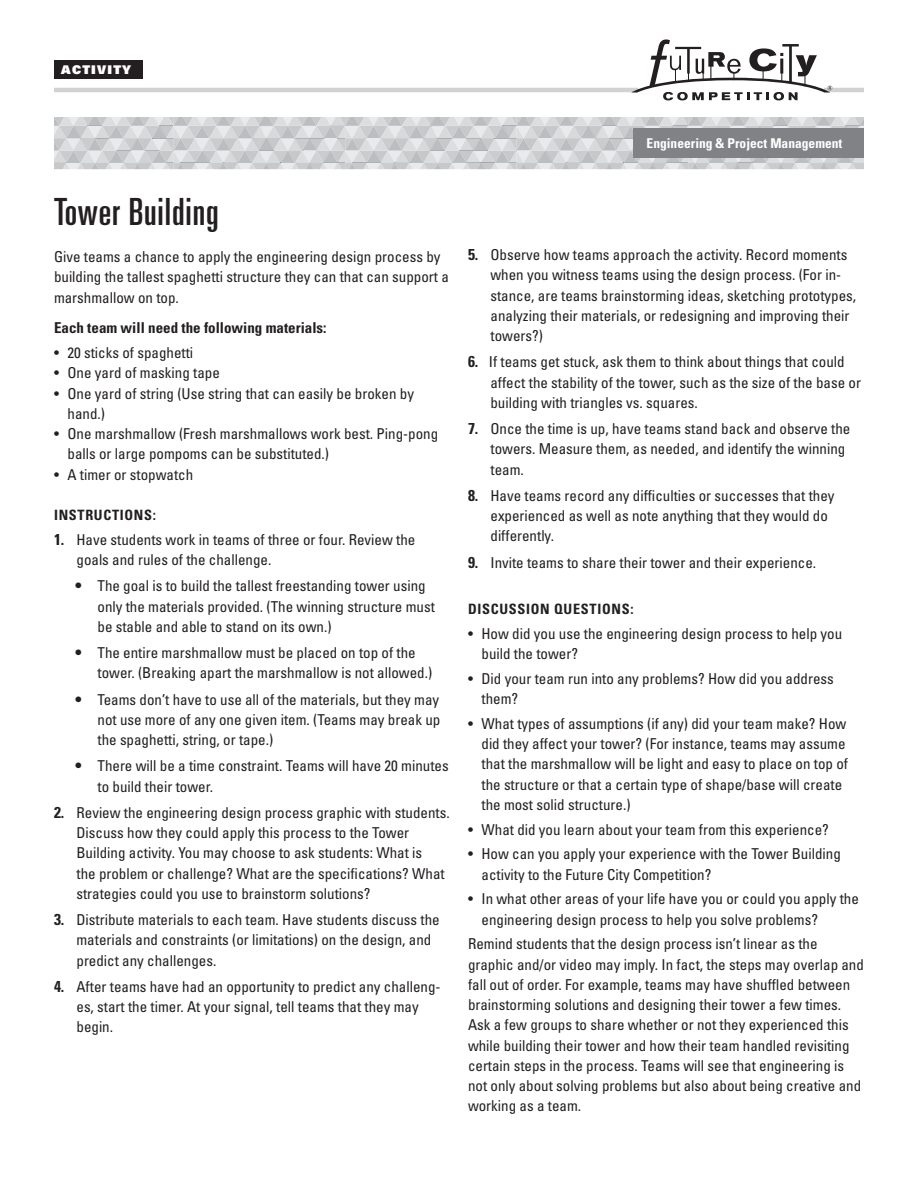
<style>
.page{position:relative;width:918px;height:1188px;background:#fff}
.page>*{position:absolute;margin:0;border:0;box-sizing:border-box;transform-origin:0 0}
.t1{font:ultra-condensed 37.5px "Univers";letter-spacing:.025em;color:#231f20}
.t2{font:condensed 15px/20.2px "Univers";color:#231f20}
.t3{font:700 condensed 15px "Univers";color:#231f20}
.t4{font:700 condensed 14.25px "Univers";letter-spacing:.05em;color:#231f20}
.t5{font:700 condensed 13.5px "Univers";color:#fff}
.t6{font:900 12px "Univers";letter-spacing:.1em;color:#fff}
.s1{font-weight:700;font-size:15.75px}
</style>
<div class="page">
<hr style="left:54px;top:88px;width:810px;height:4px;background:#d1d2d4">
<svg style="left:631px;top:39px;width:201px;height:61px"></svg>
<div style="left:54px;top:60px;width:88px;height:19px;background:#231f20"></div>
<svg style="left:54px;top:117px;width:810px;height:52px;background:#d2d3d5"></svg>
<div style="left:634px;top:128px;width:230px;height:30px;background:#808285"></div>
<p class="t6" style="left:61px;top:62px;width:71px">ACTIVITY</p>
<h1 class="t1" style="left:54px;top:191px;width:166px">Tower Building</h1>
<p class="t2" style="left:54px;top:246px;width:396px">Give teams a chance to apply the engineering design process by building the tallest spaghetti structure they can that can support a marshmallow on top.</p>
<p class="t3" style="left:54px;top:319px;width:274px">Each team will need the following materials:</p>
<p class="t2" style="left:54px;top:342px;width:141px">• 20 sticks of spaghetti</p>
<p class="t2" style="left:54px;top:363px;width:167px">• One yard of masking tape</p>
<p class="t2" style="left:68px;top:383px;width:348px;text-indent:-14px">• One yard of string (Use string that can easily be broken by hand.)</p>
<p class="t2" style="left:68px;top:423px;width:372px;text-indent:-14px">• One marshmallow (Fresh marshmallows work best. Ping-pong balls or large pompoms can be substituted.)</p>
<p class="t2" style="left:54px;top:464px;width:141px">• A timer or stopwatch</p>
<p class="t4" style="left:54px;top:506px;width:104px">Instructions:</p>
<p class="t2" style="left:76px;top:529px;width:340px;text-indent:-22px"><span class="s1">1.</span> Have students work in teams of three or four. Review the goals and rules of the challenge.</p>
<p class="t2" style="left:98px;top:576px;width:339px;text-indent:-22px"><span class="s1">•</span> The goal is to build the tallest freestanding tower using only the materials provided. (The winning structure must be stable and able to stand on its own.)</p>
<p class="t2" style="left:98px;top:642px;width:336px;text-indent:-22px"><span class="s1">•</span> The entire marshmallow must be placed on top of the tower. (Breaking apart the marshmallow is not allowed.)</p>
<p class="t2" style="left:98px;top:689px;width:344px;text-align:justify;text-indent:-22px"><span class="s1">•</span> Teams don’t have to use all of the materials, but they may not use more of any one given item. (Teams may break up the spaghetti, string, or tape.)</p>
<p class="t2" style="left:98px;top:756px;width:353px;text-indent:-22px"><span class="s1">•</span> There will be a time constraint. Teams will have 20 minutes to build their tower.</p>
<p class="t2" style="left:76px;top:802px;width:375px;text-indent:-22px"><span class="s1">2.</span> Review the engineering design process graphic with students.<br>Discuss how they could apply this process to the Tower Building activity. You may choose to ask students: What is<br>the problem or challenge? What are the specifications? What strategies could you use to brainstorm solutions?</p>
<p class="t2" style="left:76px;top:909px;width:365px;text-indent:-22px"><span class="s1">3.</span> Distribute materials to each team. Have students discuss the materials and constraints (or limitations) on the design, and predict any challenges.</p>
<p class="t2" style="left:76px;top:976px;width:366px;text-indent:-22px"><span class="s1">4.</span> After teams have had an opportunity to predict any challeng&shy;es, start the timer. At your signal, tell teams that they may begin.</p>
<p class="t5" style="left:647px;top:134px;width:197px">Engineering &amp; Project Management</p>
<p class="t2" style="left:490px;top:244px;width:367px;text-indent:-22px"><span class="s1">5.</span> Observe how teams approach the activity. Record moments when you witness teams using the design process. (For in&shy;stance, are teams brainstorming ideas, sketching prototypes, analyzing their materials, or redesigning and improving their towers?)</p>
<p class="t2" style="left:490px;top:352px;width:372px;text-indent:-22px"><span class="s1">6.</span> If teams get stuck, ask them to think about things that could affect the stability of the tower, such as the size of the base or building with triangles vs. squares.</p>
<p class="t2" style="left:490px;top:418px;width:361px;text-indent:-22px"><span class="s1">7.</span> Once the time is up, have teams stand back and observe the towers. Measure them, as needed, and identify the winning team.</p>
<p class="t2" style="left:490px;top:485px;width:346px;text-indent:-22px"><span class="s1">8.</span> Have teams record any difficulties or successes that they experienced as well as note anything that they would do differently.</p>
<p class="t2" style="left:468px;top:552px;width:350px"><span class="s1">9.</span> Invite teams to share their tower and their experience.</p>
<p class="t4" style="left:468px;top:600px;width:24px">DISCUSS</p>
<p class="t4" style="left:526px;top:600px;width:86px">ION QUESTIONS</p>
<p class="t4" style="left:630px;top:600px;width:5px">:</p>
<p class="t2" style="left:482px;top:623px;width:362px;text-indent:-14px">• How did you use the engineering design process to help you build the tower?</p>
<p class="t2" style="left:482px;top:668px;width:354px;text-indent:-14px">• Did your team run into any problems? How did you address them?</p>
<p class="t2" style="left:482px;top:713px;width:368px;text-indent:-14px">• What types of assumptions (if any) did your team make? How did they affect your tower? (For instance, teams may assume that the marshmallow will be light and easy to place on top of the structure or that a certain type of shape/base will create the most solid structure.)</p>
<p class="t2" style="left:468px;top:819px;width:362px">• What did you learn about your team from this experience?</p>
<p class="t2" style="left:482px;top:844px;width:361px;text-indent:-14px">• How can you apply your experience with the Tower Building activity to the Future City Competition?</p>
<p class="t2" style="left:482px;top:889px;width:379px;text-indent:-14px">• In what other areas of your life have you or could you apply the engineering design process to help you solve problems?</p>
<p class="t2" style="left:468px;top:934px;width:397px">Remind students that the design process isn’t linear as the graphic and/or video may imply. In fact, the steps may overlap and fall out of order. For example, teams may have shuffled between brainstorming solutions and designing their tower a few times.<br>Ask a few groups to share whether or not they experienced this while building their tower and how their team handled revisiting certain steps in the process. Teams will see that engineering is not only about solving problems but also about being creative and working as a team.</p>
</div>
